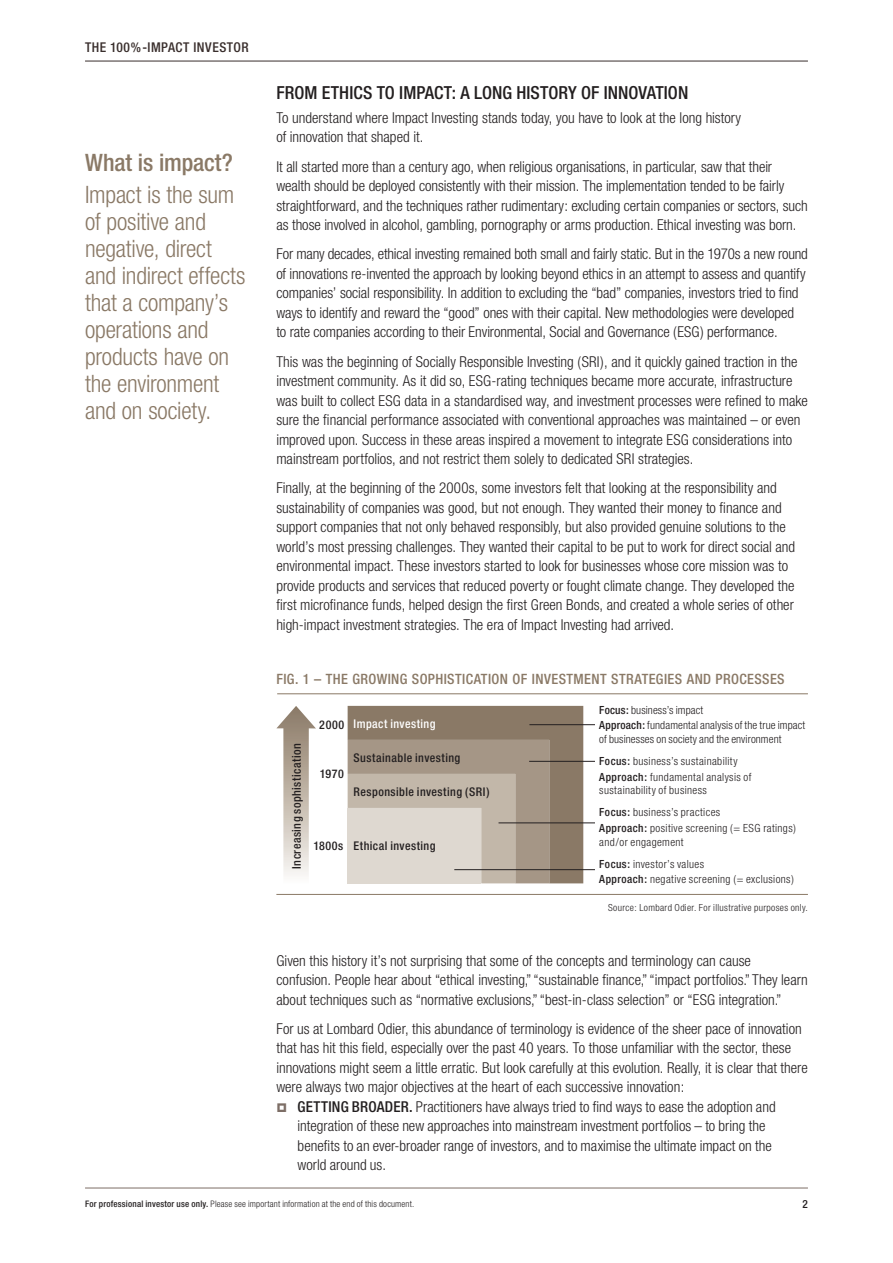
<style>
.page{position:relative;width:893px;height:1263px;background:#fff}
.page>*{position:absolute;margin:0;border:0;box-sizing:border-box;transform-origin:0 0}
.t1{font:300 condensed 24px/27px "Helvetica Neue";letter-spacing:-.01em;color:#8a7966}
.Heading_1___CAPS__bl{font:500 condensed 18px "Helvetica Neue";color:#231f20}
.Body_text{font:300 condensed 15px/19.5px "Helvetica Neue";color:#231f20}
.Body_text_no_space_b{font:300 condensed 15px/19.5px "Helvetica Neue";color:#231f20}
.FIG_title_CAPS{font:500 condensed 14.25px "Helvetica Neue";letter-spacing:.025em;color:#8a7966}
.t2{font:500 condensed 13.5px "Helvetica Neue";letter-spacing:.035em;color:#392e2c}
.graph_legend_labels{font:500 condensed 12px "Helvetica Neue";letter-spacing:.04em;color:#231f20}
.graph_legend_labels-2{font:500 condensed 12px "Helvetica Neue";letter-spacing:.035em;color:#fff}
.graph_legend_labels-3{font:300 condensed 11.25px/13.5px "Helvetica Neue";letter-spacing:.035em;color:#231f20}
.graph_legend_labels-4{font:300 condensed 11.25px/13.5px "Helvetica Neue";letter-spacing:.01em;color:#231f20}
.t3{font:500 condensed 11.25px "Helvetica Neue";color:#231f20}
.Source_6_5_7_5_right{font:300 condensed 9.75px "Helvetica Neue";letter-spacing:.035em;color:#231f20}
.t4{font:300 condensed 9px "Helvetica Neue";letter-spacing:.015em;color:#231f20}
.s1{font-weight:500}
</style>
<div class="page">
<hr style="left:85px;top:61px;width:723px;height:1px;background:#392e2c">
<hr style="left:85px;top:1188px;width:723px;height:1px;background:#7d6e66">
<hr style="left:276px;top:894px;width:532px;height:1px;background:#8a7966">
<svg style="left:276px;top:706px;width:40px;height:170px"></svg>
<svg style="left:348px;top:706px;width:235px;height:177px;background:#a19382"></svg>
<div style="left:348px;top:808px;width:133px;height:75px;background:#ded8d0"></div>
<hr style="left:529px;top:724px;width:74px;height:1px;background:#231f20">
<hr style="left:529px;top:761px;width:74px;height:1px;background:#231f20">
<hr style="left:498px;top:822px;width:105px;height:1px;background:#231f20">
<hr style="left:454px;top:869px;width:149px;height:1px;background:#231f20">
<div style="left:595px;top:705px;width:213px;height:38px;background:#fff"></div>
<div style="left:595px;top:756px;width:213px;height:38px;background:#fff"></div>
<div style="left:595px;top:807px;width:213px;height:38px;background:#fff"></div>
<div style="left:595px;top:859px;width:213px;height:24px;background:#fff"></div>
<hr style="left:277px;top:693px;width:531px;height:1px;background:#8a7966">
<p class="t2" style="left:85px;top:39px;width:165px">THE 100%-IMPACT INVESTOR</p>
<p class="t1" style="left:85px;top:147px;width:151px;line-height:31.2px"><span class="s1">What is impact?<br></span>Impact is the sum</p>
<p class="t1" style="left:85px;top:207px;width:162px">of positive and negative, direct and indirect effects that a company’s operations and products have on the environment and on society.</p>
<p class="Heading_1___CAPS__bl" style="left:276px;top:82px;width:413px">FROM ETHICS TO IMPACT: A LONG HISTORY OF INNOVATION</p>
<p class="Body_text" style="left:276px;top:108px;width:466px">To understand where Impact Investing stands today, you have to look at the long history of innovation that shaped it.</p>
<p class="Body_text" style="left:276px;top:156px;width:533px">It all started more than a century ago, when religious organisations, in particular, saw that their wealth should be deployed consistently with their mission. The implementation tended to be fairly straightforward, and the techniques rather rudimentary: excluding certain companies or sectors, such as those involved in alcohol, gambling, pornography or arms production. Ethical investing was born.</p>
<p class="Body_text" style="left:276px;top:244px;width:533px">For many decades, ethical investing remained both small and fairly static. But in the 1970s a new round of innovations re-invented the approach by looking beyond ethics in an attempt to assess and quantify companies’ social responsibility. In addition to excluding the “bad” companies, investors tried to find ways to identify and reward the “good” ones with their capital. New methodologies were developed<br>to rate companies according to their Environmental, Social and Governance (ESG) performance.</p>
<p class="Body_text" style="left:276px;top:351px;width:533px">This was the beginning of Socially Responsible Investing (SRI), and it quickly gained traction in the investment community. As it did so, ESG-rating techniques became more accurate, infrastructure was built to collect ESG data in a standardised way, and investment processes were refined to make sure the financial performance associated with conventional approaches was maintained – or even improved upon. Success in these areas inspired a movement to integrate ESG considerations into mainstream portfolios, and not restrict them solely to dedicated SRI strategies.</p>
<p class="Body_text" style="left:276px;top:478px;width:520px">Finally, at the beginning of the 2000s, some investors felt that looking at the responsibility and sustainability of companies was good, but not enough. They wanted their money to finance and support companies that not only behaved responsibly, but also provided genuine solutions to the world’s most pressing challenges. They wanted their capital to be put to work for direct social and environmental impact. These investors started to look for businesses whose core mission was to provide products and services that reduced poverty or fought climate change. They developed the first microfinance funds, helped design the first Green Bonds, and created a whole series of other high-impact investment strategies. The era of Impact Investing had arrived.</p>
<p class="FIG_title_CAPS" style="left:276px;top:670px;width:510px">FIG. 1 – THE GROWING SOPHISTICATION OF INVESTMENT STRATEGIES AND PROCESSES</p>
<p class="graph_legend_labels" style="left:319px;top:717px;width:26px">2000</p>
<p class="graph_legend_labels-4" style="left:599px;top:703px;width:105px"><span class="s1">Focus:</span> business’s impact</p>
<p class="graph_legend_labels-4" style="left:599px;top:718px;width:207px"><span class="s1">Approach:</span> fundamental analysis of the true impact of businesses on society and the environment</p>
<p class="graph_legend_labels-3" style="left:599px;top:754px;width:140px"><span class="s1">Focus:</span> business’s sustainability</p>
<p class="graph_legend_labels-3" style="left:599px;top:770px;width:154px"><span class="s1">Approach:</span> fundamental analysis of sustainability of business</p>
<p class="graph_legend_labels-3" style="left:599px;top:806px;width:123px"><span class="s1">Focus:</span> business’s practices</p>
<p class="graph_legend_labels-3" style="left:599px;top:821px;width:198px"><span class="s1">Approach:</span> positive screening (= ESG ratings) and/or engagement</p>
<p class="graph_legend_labels-3" style="left:599px;top:857px;width:106px"><span class="s1">Focus:</span> investor’s values</p>
<p class="graph_legend_labels-3" style="left:599px;top:872px;width:196px"><span class="s1">Approach:</span> negative screening (= exclusions)</p>
<p class="graph_legend_labels-2" style="left:354px;top:716px;width:83px">Impact investing</p>
<p class="graph_legend_labels" style="left:354px;top:750px;width:108px">Sustainable investing</p>
<p class="graph_legend_labels" style="left:354px;top:784px;width:137px">Responsible investing (SRI)</p>
<p class="graph_legend_labels" style="left:289px;top:869px;width:127px;rotate:-90deg">Increasing sophistication</p>
<p class="graph_legend_labels" style="left:320px;top:767px;width:26px">1970</p>
<p class="graph_legend_labels" style="left:354px;top:839px;width:83px">Ethical investing</p>
<p class="graph_legend_labels" style="left:313px;top:839px;width:32px">1800s</p>
<p class="Source_6_5_7_5_right" style="left:608px;top:902px;width:201px">Source: Lombard Odier. For illustrative purposes only.</p>
<p class="Body_text" style="left:276px;top:950px;width:533px">Given this history it’s not surprising that some of the concepts and terminology can cause confusion. People hear about “ethical investing,” “sustainable finance,” “impact portfolios.” They learn about techniques such as “normative exclusions,” “best-in-class selection” or “ESG integration.”</p>
<p class="Body_text_no_space_b" style="left:276px;top:1018px;width:533px">For us at Lombard Odier, this abundance of terminology is evidence of the sheer pace of innovation that has hit this field, especially over the past 40 years. To those unfamiliar with the sector, these innovations might seem a little erratic. But look carefully at this evolution. Really, it is clear that there were always two major objectives at the heart of each successive innovation:</p>
<p class="Body_text" style="left:298px;top:1096px;width:479px"><span class="s1">GETTING BROADER.</span> Practitioners have always tried to find ways to ease the adoption and integration of these new approaches into mainstream investment portfolios – to bring the benefits to an ever-broader range of investors, and to maximise the ultimate impact on the world around us.</p>
<p class="t4" style="left:85px;top:1199px;width:331px"><span class="s1">For professional investor use only.</span> Please see important information at the end of this document.</p>
<p class="t3" style="left:802px;top:1197px;width:7px">2</p>
</div>
